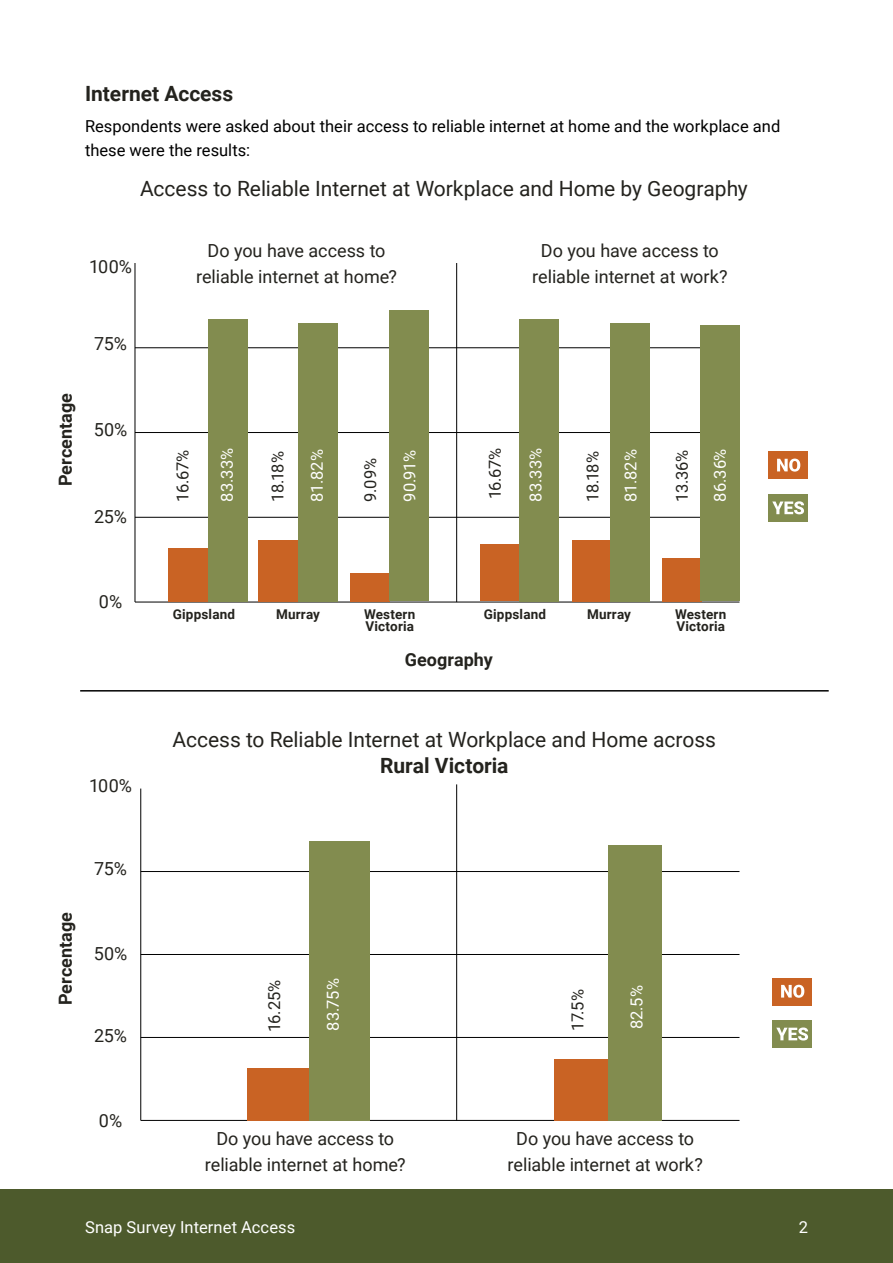
<style>
.page{position:relative;width:893px;height:1263px;background:#fff}
.page>*{position:absolute;margin:0;border:0;box-sizing:border-box;transform-origin:0 0}
.t1{font:21px "Roboto";color:#24231e}
.t2{font:700 21px "Roboto";color:#24231e}
.t3{font:18px/25.5px "Roboto";color:#24231e;text-align:center}
.t4{font:700 18px "Roboto";color:#24231e}
.t5{font:16.5px/24px "Roboto";color:#000}
.t6{font:16.5px "Roboto";letter-spacing:.005em;color:#fff}
.t7{font:16.5px "Roboto";letter-spacing:-.055em;color:#24231e}
.t8{font:700 13.5px/12.3px "Roboto";letter-spacing:.01em;color:#24231e}
</style>
<div class="page">
<div style="left:0;top:1189px;width:893px;height:74px;background:#4d5a2c"></div>
<hr style="left:135px;top:263px;width:1px;height:339px;background:#000">
<hr style="left:456px;top:263px;width:1px;height:339px;background:#000">
<hr style="left:456px;top:784px;width:1px;height:336px;background:#000">
<hr style="left:135px;top:602px;width:604px;height:1px;background:#000">
<hr style="left:135px;top:432px;width:604px;height:1px;background:#000">
<hr style="left:135px;top:517px;width:604px;height:1px;background:#000">
<hr style="left:135px;top:347px;width:604px;height:1px;background:#000">
<div style="left:168px;top:548px;width:40px;height:53px;background:#c96324"></div>
<div style="left:259px;top:540px;width:39px;height:61px;background:#c96324"></div>
<div style="left:350px;top:573px;width:40px;height:28px;background:#c96324"></div>
<div style="left:481px;top:545px;width:39px;height:56px;background:#c96324"></div>
<div style="left:572px;top:540px;width:40px;height:61px;background:#c96324"></div>
<div style="left:662px;top:558px;width:39px;height:43px;background:#c96324"></div>
<div style="left:768px;top:451px;width:40px;height:28px;background:#c96324"></div>
<div style="left:772px;top:978px;width:40px;height:27px;background:#c96324"></div>
<div style="left:768px;top:494px;width:40px;height:27px;background:#828c4f"></div>
<div style="left:772px;top:1020px;width:40px;height:27px;background:#828c4f"></div>
<div style="left:208px;top:319px;width:39px;height:282px;background:#828c4f"></div>
<div style="left:298px;top:323px;width:40px;height:278px;background:#828c4f"></div>
<div style="left:389px;top:311px;width:39px;height:290px;background:#828c4f"></div>
<div style="left:700px;top:326px;width:39px;height:275px;background:#828c4f"></div>
<div style="left:610px;top:323px;width:40px;height:278px;background:#828c4f"></div>
<div style="left:519px;top:319px;width:39px;height:282px;background:#828c4f"></div>
<svg style="left:772px;top:501px;width:32px;height:13px"></svg>
<svg style="left:776px;top:1027px;width:32px;height:13px"></svg>
<svg style="left:777px;top:459px;width:23px;height:13px"></svg>
<svg style="left:781px;top:985px;width:23px;height:13px"></svg>
<hr style="left:140px;top:788px;width:1px;height:332px;background:#000">
<hr style="left:141px;top:1120px;width:598px;height:1px;background:#000">
<hr style="left:141px;top:1037px;width:598px;height:1px;background:#000">
<hr style="left:141px;top:954px;width:598px;height:1px;background:#000">
<hr style="left:141px;top:871px;width:598px;height:1px;background:#000">
<div style="left:247px;top:1068px;width:62px;height:52px;background:#c96324"></div>
<div style="left:309px;top:841px;width:61px;height:279px;background:#828c4f"></div>
<div style="left:554px;top:1059px;width:54px;height:61px;background:#c96324"></div>
<div style="left:608px;top:845px;width:54px;height:275px;background:#828c4f"></div>
<hr style="left:80px;top:690px;width:749px;height:1px;background:#000">
<p class="t2" style="left:85px;top:79px;width:150px">Internet Access</p>
<p class="t5" style="left:85px;top:114px;width:697px">Respondents were asked about their access to reliable internet at home and the workplace and these were the results:</p>
<p class="t1" style="left:140px;top:174px;width:609px">Access to Reliable Internet at Workplace and Home by Geography</p>
<p class="t3" style="left:89px;top:253px;width:44px">100%</p>
<p class="t3" style="left:196px;top:237px;width:202px">Do you have access to reliable internet at home?</p>
<p class="t3" style="left:532px;top:237px;width:197px">Do you have access to reliable internet at work?</p>
<p class="t4" style="left:53px;top:486px;width:94px;rotate:-90deg">Percentage</p>
<p class="t3" style="left:94px;top:330px;width:34px">75%</p>
<p class="t3" style="left:94px;top:417px;width:35px">50%</p>
<p class="t3" style="left:94px;top:503px;width:35px">25%</p>
<p class="t7" style="left:171px;top:501px;width:53px;rotate:-90deg">16.67%</p>
<p class="t6" style="left:306px;top:501px;width:54px;rotate:-90deg">81.82%</p>
<p class="t6" style="left:398px;top:501px;width:53px;rotate:-90deg">90.91%</p>
<p class="t7" style="left:483px;top:499px;width:53px;rotate:-90deg">16.67%</p>
<p class="t6" style="left:524px;top:501px;width:55px;rotate:-90deg">83.33%</p>
<p class="t6" style="left:619px;top:501px;width:54px;rotate:-90deg">81.82%</p>
<p class="t6" style="left:708px;top:501px;width:54px;rotate:-90deg">86.36%</p>
<p class="t6" style="left:215px;top:501px;width:55px;rotate:-90deg">83.33%</p>
<p class="t7" style="left:266px;top:501px;width:52px;rotate:-90deg">18.18%</p>
<p class="t7" style="left:359px;top:501px;width:45px;rotate:-90deg">9.09%</p>
<p class="t7" style="left:581px;top:501px;width:52px;rotate:-90deg">18.18%</p>
<p class="t7" style="left:670px;top:501px;width:53px;rotate:-90deg">13.36%</p>
<p class="t3" style="left:99px;top:588px;width:25px">0%</p>
<p class="t3" style="left:89px;top:772px;width:44px">100%</p>
<p class="t4" style="left:53px;top:1005px;width:94px;rotate:-90deg">Percentage</p>
<p class="t3" style="left:94px;top:855px;width:34px">75%</p>
<p class="t3" style="left:94px;top:940px;width:35px">50%</p>
<p class="t3" style="left:94px;top:1022px;width:35px">25%</p>
<p class="t8" style="left:173px;top:607px;width:64px">Gippsland</p>
<p class="t8" style="left:276px;top:607px;width:46px">Murray</p>
<p class="t8" style="left:364px;top:607px;width:53px">Western</p>
<p class="t8" style="left:484px;top:607px;width:64px">Gippsland</p>
<p class="t8" style="left:587px;top:607px;width:46px">Murray</p>
<p class="t8" style="left:365px;top:620px;width:50px">Victoria</p>
<p class="t4" style="left:405px;top:647px;width:89px">Geography</p>
<p class="t8" style="left:675px;top:607px;width:53px">Western<br>Victoria</p>
<p class="t1" style="left:173px;top:725px;width:545px">Access to Reliable Internet at Workplace and Home across</p>
<p class="t2" style="left:380px;top:750px;width:130px">Rural Victoria</p>
<p class="t6" style="left:321px;top:1031px;width:54px;rotate:-90deg">83.75%</p>
<p class="t6" style="left:625px;top:1029px;width:46px;rotate:-90deg">82.5%</p>
<p class="t7" style="left:263px;top:1032px;width:54px;rotate:-90deg">16.25%</p>
<p class="t7" style="left:566px;top:1031px;width:43px;rotate:-90deg">17.5%</p>
<p class="t3" style="left:99px;top:1107px;width:25px">0%</p>
<p class="t3" style="left:205px;top:1125px;width:202px">Do you have access to reliable internet at home?</p>
<p class="t3" style="left:508px;top:1125px;width:197px">Do you have access to reliable internet at work?</p>
<p class="t6" style="left:85px;top:1215px;width:212px">Snap Survey Internet Access</p>
<p class="t6" style="left:799px;top:1215px;width:11px">2</p>
</div>
